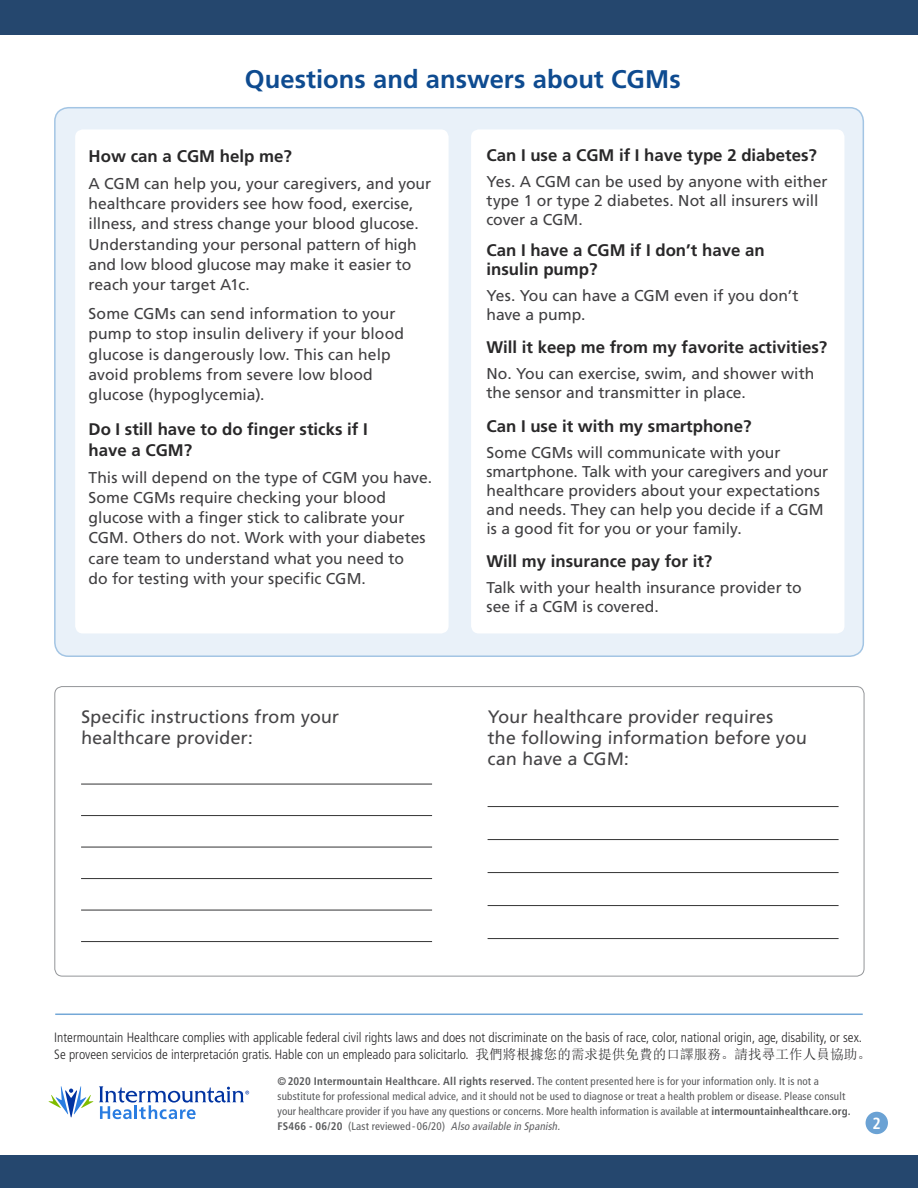
<style>
.page{position:relative;width:918px;height:1188px;background:#fff}
.page>*{position:absolute;margin:0;border:0;box-sizing:border-box;transform-origin:0 0}
.Level_1__h2{font:700 25.5px "Frutiger LT Std";color:#0e4b90}
.Opening_paragraph{font:18px/21px "Frutiger LT Std";color:#464547}
.Main_table{font:700 16.8px/21px "Frutiger LT Std";color:#292829}
.t1{font:700 condensed 16.2px "Frutiger LT Std";color:#fff}
.Main_table-2{font:15.6px/20.2px "Frutiger LT Std";color:#414042}
.Level_1{font:15.6px/20.2px "Frutiger LT Std";color:#414042}
.t2{font:300 condensed 13.5px/16.5px "Frutiger LT Std";color:#292829}
.Footer___h6{font:condensed 10.95px/15px "Frutiger LT Std";letter-spacing:.01em;color:#58595b}
.s1{font-family:"Sim Sun";font-weight:400;font-stretch:normal}
.s2{font-weight:700}
.s3{font-style:italic;color:#5d5d60}
</style>
<div class="page">
<div style="left:866px;top:1112px;width:22px;height:22px;background:#6ba2d4;border-radius:50%"></div>
<div style="left:0;top:0;width:918px;height:35px;background:#25476e"></div>
<div style="left:0;top:1156px;width:918px;height:32px;background:#25476e"></div>
<hr style="left:55px;top:1014px;width:808px;height:1px;background:#74a8d7">
<svg style="left:49px;top:1086px;width:44px;height:31px"></svg>
<svg style="left:99px;top:1086px;width:150px;height:33px"></svg>
<div style="left:55px;top:108px;width:808px;height:548px;background:#e9f1f9;border-radius:14px"></div>
<div style="left:471px;top:129px;width:373px;height:504px;background:#fff;border-radius:8px"></div>
<hr style="left:81px;top:784px;width:351px;height:1px;background:#333334">
<hr style="left:81px;top:815px;width:351px;height:1px;background:#333334">
<hr style="left:81px;top:847px;width:351px;height:1px;background:#333334">
<hr style="left:81px;top:878px;width:351px;height:1px;background:#333334">
<hr style="left:81px;top:910px;width:351px;height:1px;background:#333334">
<hr style="left:81px;top:941px;width:351px;height:1px;background:#333334">
<hr style="left:488px;top:806px;width:351px;height:1px;background:#333334">
<hr style="left:488px;top:839px;width:351px;height:1px;background:#333334">
<hr style="left:488px;top:872px;width:351px;height:1px;background:#333334">
<hr style="left:488px;top:905px;width:351px;height:1px;background:#333334">
<hr style="left:488px;top:938px;width:351px;height:1px;background:#333334">
<div style="left:75px;top:129px;width:374px;height:504px;background:#fff;border-radius:8px"></div>
<p class="Level_1__h2" style="left:245px;top:64px;width:437px">Questions and answers about CGMs</p>
<p class="Main_table" style="left:89px;top:146px;width:205px">How can a CGM help me?</p>
<p class="Level_1" style="left:89px;top:173px;width:344px">A CGM can help you, your caregivers, and your healthcare providers see how food, exercise, illness, and stress change your blood glucose.<br>Understanding your personal pattern of high and low blood glucose may make it easier to reach your target A1c.</p>
<p class="Main_table-2" style="left:89px;top:304px;width:317px">Some CGMs can send information to your pump to stop insulin delivery if your blood glucose is dangerously low. This can help avoid problems from severe low blood glucose (hypoglycemia).</p>
<p class="Main_table" style="left:89px;top:418px;width:281px">Do I still have to do finger sticks if I have a CGM?</p>
<p class="Main_table-2" style="left:89px;top:467px;width:345px">This will depend on the type of CGM you have.<br>Some CGMs require checking your blood glucose with a finger stick to calibrate your CGM. Others do not. Work with your diabetes care team to understand what you need to<br>do for testing with your specific CGM.</p>
<p class="Main_table" style="left:486px;top:145px;width:332px">Can I use a CGM if I have type 2 diabetes?</p>
<p class="Main_table-2" style="left:486px;top:172px;width:343px;line-height:19.2px">Yes. A CGM can be used by anyone with either type 1 or type 2 diabetes. Not all insurers will cover a CGM.</p>
<p class="Main_table" style="left:486px;top:240px;width:280px;line-height:19.5px">Can I have a CGM if I don’t have an insulin pump?</p>
<p class="Main_table-2" style="left:486px;top:286px;width:314px;line-height:19.2px">Yes. You can have a CGM even if you don’t have a pump.</p>
<p class="Main_table" style="left:486px;top:337px;width:342px">Will it keep me from my favorite activities?</p>
<p class="Main_table-2" style="left:486px;top:364px;width:329px;line-height:19.2px">No. You can exercise, swim, and shower with the sensor and transmitter in place.</p>
<p class="Main_table" style="left:486px;top:415px;width:267px">Can I use it with my smartphone?</p>
<p class="Main_table-2" style="left:486px;top:443px;width:343px;line-height:19.2px">Some CGMs will communicate with your smartphone. Talk with your caregivers and your healthcare providers about your expectations and needs. They can help you decide if a CGM is a good fit for you or your family.</p>
<p class="Main_table" style="left:486px;top:551px;width:227px">Will my insurance pay for it?</p>
<p class="Main_table-2" style="left:486px;top:578px;width:317px;line-height:19.2px">Talk with your health insurance provider to see if a CGM is covered.</p>
<p class="Opening_paragraph" style="left:81px;top:706px;width:260px">Specific instructions from your healthcare provider:</p>
<p class="Opening_paragraph" style="left:488px;top:706px;width:321px">Your healthcare provider requires<br>the following information before you can have a CGM:</p>
<p class="t2" style="left:54px;top:1029px;width:818px">Intermountain Healthcare complies with applicable federal civil rights laws and does not discriminate on the basis of race, color, national origin, age, disability, or sex.<br>Se proveen servicios de interpretación gratis. Hable con un empleado para solicitarlo. <span class="s1">我們將根據您的需求提供免費的口譯服務。請找尋工作人員協助。</span></p>
<p class="Footer___h6" style="left:278px;top:1074px;width:575px"><span class="s2">©2020 Intermountain Healthcare. All rights reserved.</span> The content presented here is for your information only. It is not a substitute for professional medical advice, and it should not be used to diagnose or treat a health problem or disease. Please consult your healthcare provider if you have any questions or concerns. More health information is available at <span class="s2">intermountainhealthcare.org.<br>FS466 - 06/20</span> (Last reviewed - 06/20) <span class="s3">Also available in Spanish.</span></p>
<p class="t1" style="left:873px;top:1113px;width:10px">2</p>
</div>
